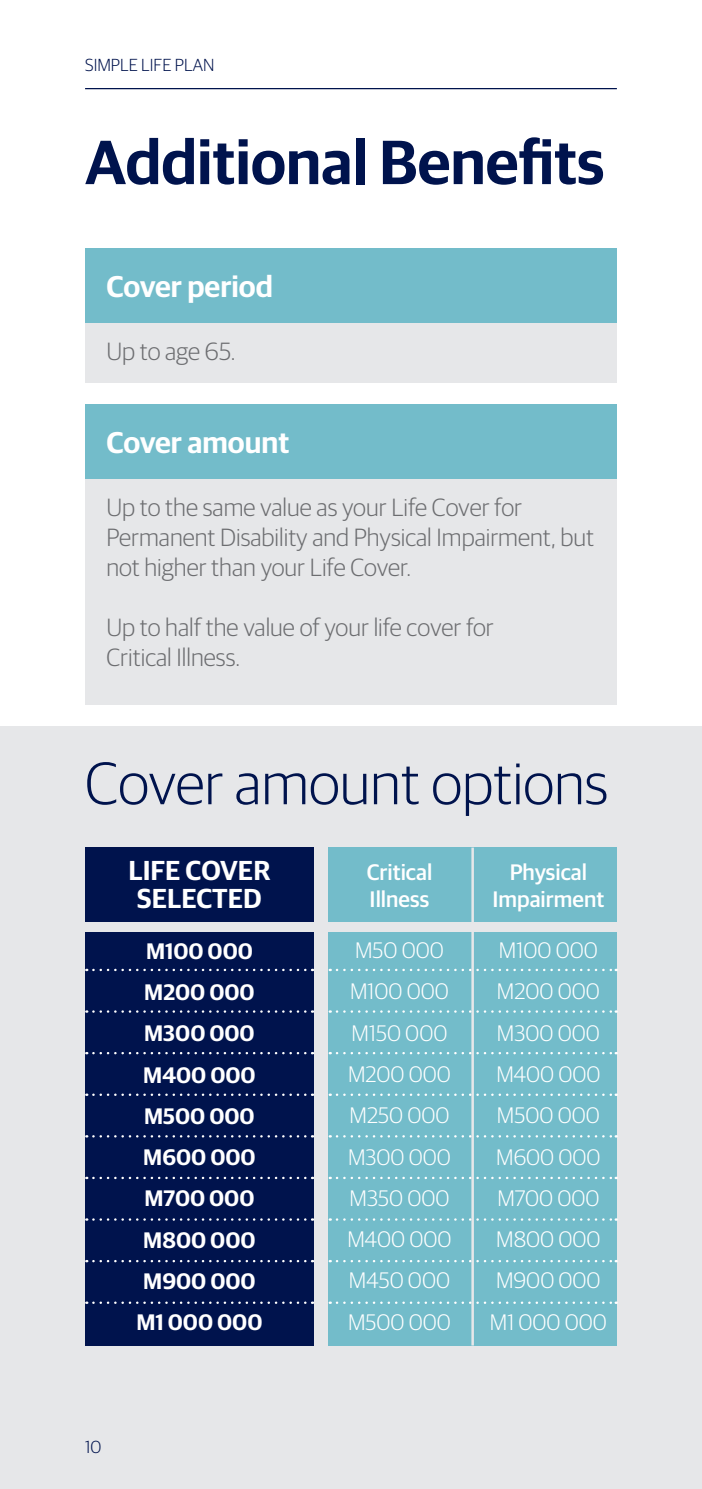
<style>
.page{position:relative;width:702px;height:1489px;background:#fff}
.page>*{position:absolute;margin:0;border:0;box-sizing:border-box;transform-origin:0 0}
.t1{font:600 62.5px "Guardian Sans";color:#00134d}
.t2{font:300 60px "Guardian Sans";color:#00134d}
.t3{font:600 30px "Guardian Sans";color:#fff}
.t4{font:600 27.5px/27.5px "Guardian Sans";color:#fff;text-align:center}
.t5{font:300 25px/30px "Guardian Sans";color:#6c6d70}
.t6{font:300 22.5px "Guardian Sans";color:#fff}
.t7{font:600 22.5px/41.2px "Guardian Sans";color:#fff;text-align:center}
.t8{font:500 22.5px "Guardian Sans";color:#fff}
.t9{font:300 17.5px "Guardian Sans";color:#00134d}
</style>
<div class="page">
<hr style="left:85px;top:88px;width:532px;height:1px;background:#00134d">
<div style="left:0;top:726px;width:702px;height:762px;background:#e6e7e9"></div>
<div style="left:85px;top:248px;width:532px;height:134px;background:#e6e7e9"></div>
<div style="left:85px;top:248px;width:532px;height:75px;background:#73bcca"></div>
<div style="left:85px;top:404px;width:532px;height:300px;background:#e6e7e9"></div>
<div style="left:85px;top:404px;width:532px;height:74px;background:#73bcca"></div>
<div style="left:85px;top:931px;width:228px;height:414px;background:#00134d"></div>
<div style="left:85px;top:847px;width:228px;height:75px;background:#00134d"></div>
<div style="left:328px;top:931px;width:289px;height:414px;background:#73bcca"></div>
<div style="left:328px;top:847px;width:289px;height:75px;background:#73bcca"></div>
<hr style="left:471px;top:847px;width:3px;height:498px;background:#e6e7e9">
<svg style="left:93px;top:968px;width:220px;height:3px"></svg>
<svg style="left:337px;top:968px;width:279px;height:3px"></svg>
<svg style="left:93px;top:1052px;width:220px;height:2px"></svg>
<svg style="left:337px;top:1051px;width:279px;height:3px"></svg>
<svg style="left:93px;top:1218px;width:220px;height:2px"></svg>
<svg style="left:337px;top:1218px;width:279px;height:2px"></svg>
<svg style="left:93px;top:1010px;width:220px;height:2px"></svg>
<svg style="left:337px;top:1010px;width:279px;height:2px"></svg>
<svg style="left:93px;top:1176px;width:220px;height:3px"></svg>
<svg style="left:337px;top:1176px;width:279px;height:3px"></svg>
<svg style="left:93px;top:1093px;width:220px;height:2px"></svg>
<svg style="left:337px;top:1093px;width:279px;height:2px"></svg>
<svg style="left:93px;top:1259px;width:220px;height:3px"></svg>
<svg style="left:337px;top:1259px;width:279px;height:3px"></svg>
<svg style="left:93px;top:1135px;width:220px;height:2px"></svg>
<svg style="left:337px;top:1135px;width:279px;height:2px"></svg>
<svg style="left:93px;top:1301px;width:220px;height:2px"></svg>
<svg style="left:337px;top:1301px;width:279px;height:2px"></svg>
<p class="t9" style="left:85px;top:52px;width:131px">SIMPLE LIFE PLAN</p>
<h1 class="t1" style="left:85px;top:116px;width:521px">Additional Benefits</h1>
<p class="t3" style="left:106px;top:264px;width:168px">Cover period</p>
<p class="t5" style="left:106px;top:335px;width:131px">Up to age 65.</p>
<p class="t3" style="left:106px;top:420px;width:184px">Cover amount</p>
<p class="t5" style="left:106px;top:490px;width:489px">Up to the same value as your Life Cover for<br>Permanent Disability and Physical Impairment, but not higher than your Life Cover.</p>
<p class="t5" style="left:106px;top:610px;width:389px">Up to half the value of your life cover for<br>Critical Illness.</p>
<h2 class="t2" style="left:85px;top:742px;width:524px">Cover amount options</h2>
<p class="t4" style="left:128px;top:854px;width:143px">LIFE COVER<br>SELECTED</p>
<p class="t8" style="left:366px;top:855px;width:67px">Critical</p>
<p class="t8" style="left:509px;top:855px;width:79px">Physical</p>
<p class="t8" style="left:369px;top:883px;width:61px">Illness</p>
<p class="t8" style="left:492px;top:883px;width:113px">Impairment</p>
<p class="t6" style="left:355px;top:934px;width:90px">M50 000</p>
<p class="t6" style="left:499px;top:934px;width:100px">M100 000</p>
<p class="t6" style="left:350px;top:976px;width:100px">M100 000</p>
<p class="t6" style="left:497px;top:976px;width:104px">M200 000</p>
<p class="t6" style="left:351px;top:1017px;width:97px">M150 000</p>
<p class="t6" style="left:497px;top:1017px;width:104px">M300 000</p>
<p class="t6" style="left:348px;top:1058px;width:104px">M200 000</p>
<p class="t6" style="left:496px;top:1058px;width:106px">M400 000</p>
<p class="t6" style="left:349px;top:1099px;width:101px">M250 000</p>
<p class="t6" style="left:497px;top:1099px;width:104px">M500 000</p>
<p class="t6" style="left:348px;top:1141px;width:104px">M300 000</p>
<p class="t6" style="left:496px;top:1141px;width:106px">M600 000</p>
<p class="t6" style="left:349px;top:1182px;width:101px">M350 000</p>
<p class="t6" style="left:497px;top:1182px;width:104px">M700 000</p>
<p class="t6" style="left:347px;top:1223px;width:106px">M400 000</p>
<p class="t6" style="left:496px;top:1223px;width:106px">M800 000</p>
<p class="t6" style="left:349px;top:1264px;width:103px">M450 000</p>
<p class="t6" style="left:496px;top:1264px;width:106px">M900 000</p>
<p class="t6" style="left:348px;top:1306px;width:104px">M500 000</p>
<p class="t6" style="left:490px;top:1306px;width:118px">M1 000 000</p>
<p class="t7" style="left:136px;top:928px;width:127px">M100 000<br>M200 000<br>M300 000<br>M400 000<br>M500 000<br>M600 000<br>M700 000<br>M800 000<br>M900 000<br>M1 000 000</p>
<p class="t9" style="left:85px;top:1434px;width:18px">10</p>
</div>
